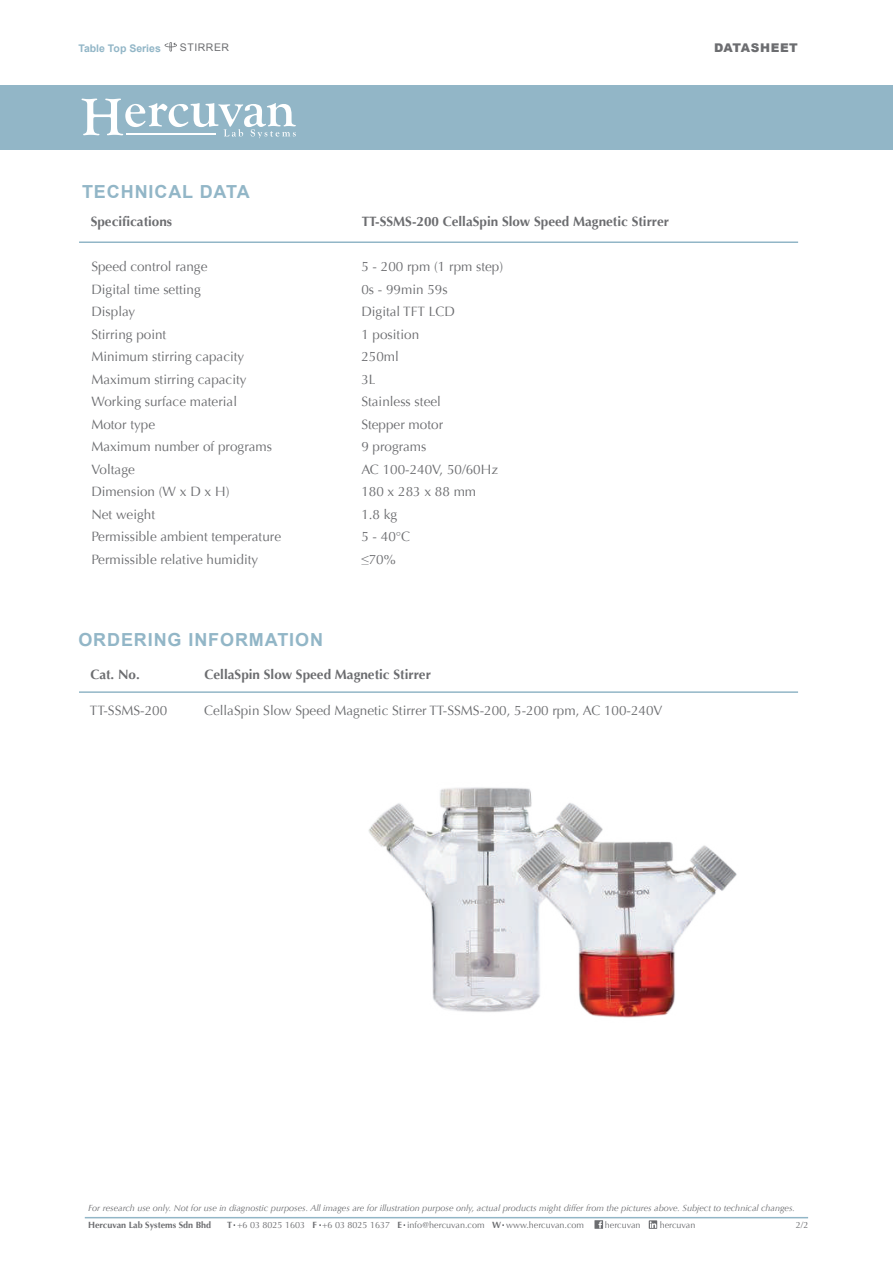
<style>
.page{position:relative;width:893px;height:1263px;background:#fff}
.page>*{position:absolute;margin:0;border:0;box-sizing:border-box;transform-origin:0 0}
.t1{font:700 18px "Arial";letter-spacing:.05em;color:#92b6c7}
.t2{font:13.5px "Optima";color:#6c6d70}
.t3{font:700 13.5px "Optima";color:#6c6d70}
.t4{font:900 12px "Arial";letter-spacing:.05em;color:#6c6d70}
.t5{font:700 10.5px "Arial";color:#92b6c7}
.t6{font:10.5px "Arial";letter-spacing:.05em;color:#6c6d70}
.t7{font:italic 9px "Optima";color:#6c6d70}
.t8{font:9px "Optima";color:#6c6d70}
.t9{font:700 9px "Optima";color:#6c6d70}
.s1{font-weight:700}
</style>
<div class="page">
<div style="left:0;top:85px;width:893px;height:65px;background:#92b6c7"></div>
<svg style="left:82px;top:99px;width:214px;height:39px"></svg>
<hr style="left:126px;top:133px;width:90px;height:2px;background:#fff">
<hr style="left:79px;top:691px;width:719px;height:2px;background:#92b6c7">
<hr style="left:79px;top:241px;width:719px;height:2px;background:#92b6c7">
<svg style="left:165px;top:42px;width:12px;height:10px"></svg>
<img style="left:368px;top:787px;width:369px;height:231px">
<svg style="left:594px;top:1220px;width:9px;height:9px"></svg>
<hr style="left:85px;top:1217px;width:723px;height:1px;background:#92b6c7">
<svg style="left:649px;top:1220px;width:8px;height:9px"></svg>
<p class="t5" style="left:78px;top:41px;width:84px">Table Top Series</p>
<p class="t6" style="left:180px;top:41px;width:51px">STIRRER</p>
<p class="t4" style="left:714px;top:39px;width:85px">DATASHEET</p>
<h1 class="t1" style="left:82px;top:180px;width:169px">TECHNICAL DATA</h1>
<p class="t3" style="left:91px;top:214px;width:83px">Specifications</p>
<p class="t3" style="left:362px;top:214px;width:309px">TT-SSMS-200 CellaSpin Slow Speed Magnetic Stirrer</p>
<p class="t2" style="left:91px;top:259px;width:118px">Speed control range</p>
<p class="t2" style="left:361px;top:259px;width:143px">5 - 200 rpm (1 rpm step)</p>
<p class="t2" style="left:91px;top:281px;width:111px">Digital time setting</p>
<p class="t2" style="left:361px;top:281px;width:88px">0s - 99min 59s</p>
<p class="t2" style="left:91px;top:304px;width:45px">Display</p>
<p class="t2" style="left:361px;top:304px;width:95px">Digital TFT LCD</p>
<p class="t2" style="left:91px;top:326px;width:77px">Stirring point</p>
<p class="t2" style="left:361px;top:326px;width:59px">1 position</p>
<p class="t2" style="left:91px;top:349px;width:155px">Minimum stirring capacity</p>
<p class="t2" style="left:361px;top:349px;width:39px">250ml</p>
<p class="t2" style="left:91px;top:371px;width:157px">Maximum stirring capacity</p>
<p class="t2" style="left:361px;top:371px;width:16px">3L</p>
<p class="t2" style="left:91px;top:394px;width:147px">Working surface material</p>
<p class="t2" style="left:361px;top:394px;width:81px">Stainless steel</p>
<p class="t2" style="left:91px;top:416px;width:65px">Motor type</p>
<p class="t2" style="left:361px;top:416px;width:83px">Stepper motor</p>
<p class="t2" style="left:91px;top:439px;width:182px">Maximum number of programs</p>
<p class="t2" style="left:361px;top:439px;width:67px">9 programs</p>
<p class="t2" style="left:91px;top:461px;width:45px">Voltage</p>
<p class="t2" style="left:361px;top:461px;width:138px">AC 100-240V, 50/60Hz</p>
<p class="t2" style="left:91px;top:484px;width:140px">Dimension (W x D x H)</p>
<p class="t2" style="left:361px;top:484px;width:116px">180 x 283 x 88 mm</p>
<p class="t2" style="left:91px;top:506px;width:65px">Net weight</p>
<p class="t2" style="left:361px;top:506px;width:38px">1.8 kg</p>
<p class="t2" style="left:91px;top:529px;width:191px">Permissible ambient temperature</p>
<p class="t2" style="left:361px;top:529px;width:50px">5 - 40°C</p>
<p class="t2" style="left:91px;top:551px;width:169px">Permissible relative humidity</p>
<p class="t2" style="left:361px;top:551px;width:36px">≤70%</p>
<h1 class="t1" style="left:78px;top:628px;width:246px">ORDERING INFORMATION</h1>
<p class="t3" style="left:90px;top:667px;width:51px">Cat. No.</p>
<p class="t3" style="left:205px;top:667px;width:228px">CellaSpin Slow Speed Magnetic Stirrer</p>
<p class="t2" style="left:90px;top:703px;width:79px">TT-SSMS-200</p>
<p class="t2" style="left:204px;top:703px;width:460px">CellaSpin Slow Speed Magnetic Stirrer TT-SSMS-200, 5-200 rpm, AC 100-240V</p>
<p class="t7" style="left:88px;top:1203px;width:708px">For research use only. Not for use in diagnostic purposes. All images are for illustration purpose only, actual products might differ from the pictures above. Subject to technical changes.</p>
<p class="t9" style="left:88px;top:1219px;width:125px">Hercuvan Lab Systems Sdn Bhd</p>
<p class="t8" style="left:227px;top:1219px;width:358px"><span class="s1">T</span> +6 03 8025 1603 <span class="s1">F</span> +6 03 8025 1637 <span class="s1">E</span> info@hercuvan.com <span class="s1">W</span> www.hercuvan.com</p>
<p class="t8" style="left:605px;top:1219px;width:37px">hercuvan</p>
<p class="t8" style="left:660px;top:1220px;width:37px">hercuvan</p>
<p class="t8" style="left:796px;top:1220px;width:14px">2/2</p>
</div>
